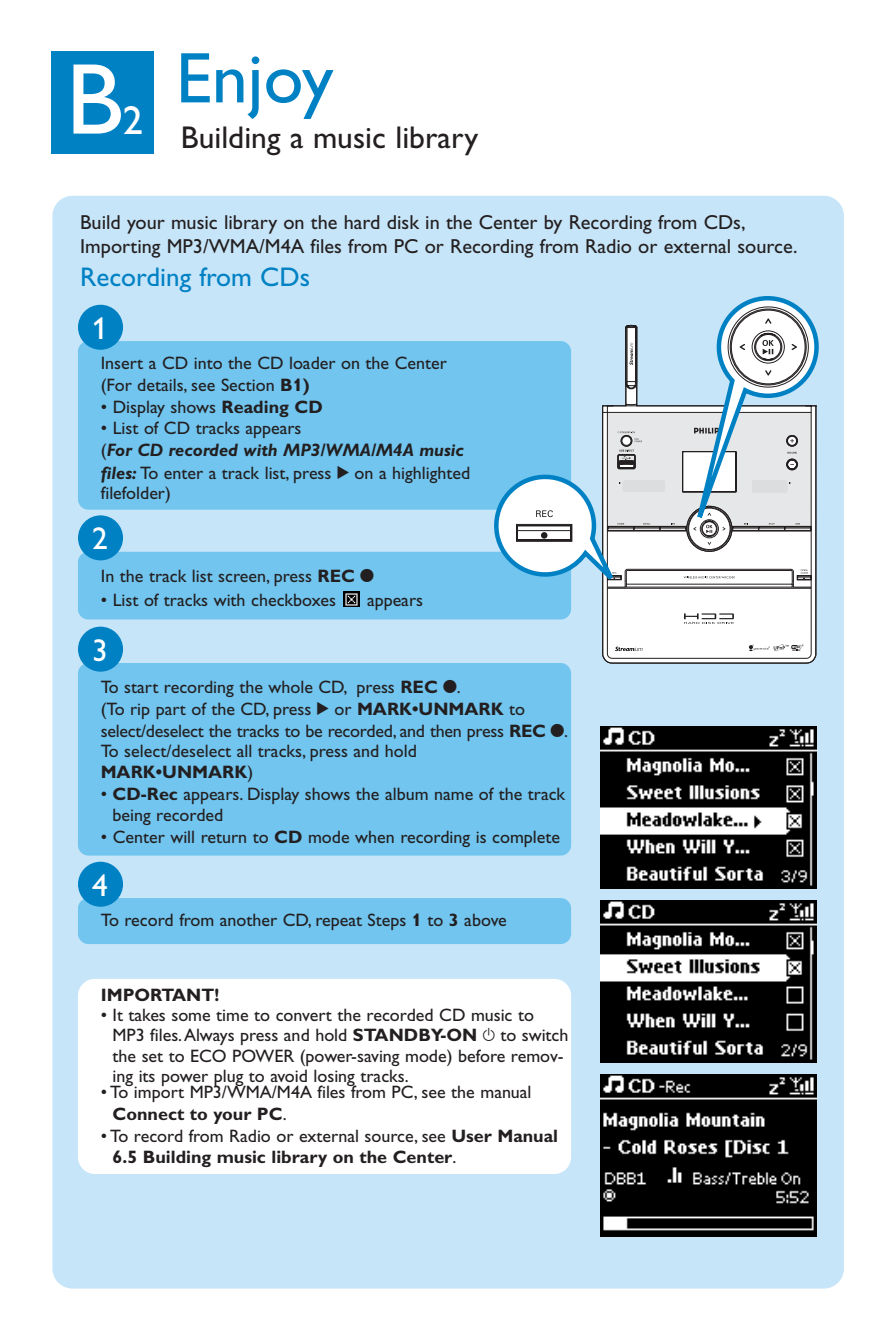
<style>
.page{position:relative;width:894px;height:1339px;background:#fff}
.page>*{position:absolute;margin:0;border:0;box-sizing:border-box;transform-origin:0 0}
.t1{font:101.25px "Gill Alt One";color:#fff}
.t2{font:72px "Gill Alt One";color:#0081c4}
.t3{font:40.5px "Gill Alt One";color:#fff}
.t4{font:31.5px "Gill Alt One";color:#231f20}
.t5{font:31.5px "Gill Alt One";color:#fff}
.t6{font:27px "Gill Alt One";color:#0081c4}
.t7{font:20.25px/24.3px "Gill Alt One";color:#231f20}
.t8{font:18px/21.6px "Gill Alt One";color:#231f20}
.t9{font:700 18px/21.6px "Gill Alt One";color:#231f20}
.t10{font:italic 700 18px/21.6px "Gill Alt One";color:#231f20}
.s1{font-weight:700}
.s2{font-weight:400;font-style:normal}
.s3{font-weight:700;font-style:italic}
.s4{font-family:"Audio Four 4"}
.s5{font-family:"Audio Four 4 B"}
.s6{font-family:"Audio Six 6"}
.s7{font-weight:400}
</style>
<div class="page">
<div style="left:51px;top:51px;width:102px;height:102px;background:#0081c4"></div>
<div style="left:52px;top:196px;width:791px;height:1092px;background:#c7e5f8;border-radius:20px"></div>
<div style="left:78px;top:341px;width:493px;height:169px;background:#71c5ef;border-radius:11px"></div>
<div style="left:78px;top:305px;width:45px;height:45px;background:#0081c4;border-radius:50%"></div>
<div style="left:78px;top:552px;width:493px;height:67px;background:#71c5ef;border-radius:11px"></div>
<div style="left:78px;top:515px;width:45px;height:45px;background:#0081c4;border-radius:50%"></div>
<img style="left:344px;top:592px;width:15px;height:14px">
<div style="left:78px;top:663px;width:493px;height:192px;background:#71c5ef;border-radius:11px"></div>
<div style="left:78px;top:627px;width:45px;height:45px;background:#0081c4;border-radius:50%"></div>
<div style="left:78px;top:898px;width:493px;height:46px;background:#71c5ef;border-radius:11px"></div>
<div style="left:78px;top:862px;width:45px;height:45px;background:#0081c4;border-radius:50%"></div>
<div style="left:78px;top:979px;width:493px;height:195px;background:#fff;border-radius:17px"></div>
<svg style="left:602px;top:405px;width:213px;height:259px"></svg>
<svg style="left:606px;top:580px;width:210px;height:79px;background:#f6f5f5"></svg>
<svg style="left:606px;top:327px;width:65px;height:253px"></svg>
<div style="left:622px;top:480px;width:43px;height:12px;background:#dcddde;border-radius:2px"></div>
<svg style="left:629px;top:343px;width:4px;height:22px"></svg>
<svg style="left:615px;top:647px;width:27px;height:4px"></svg>
<svg style="left:748px;top:644px;width:55px;height:7px"></svg>
<svg style="left:643px;top:523px;width:7px;height:2px"></svg>
<svg style="left:683px;top:613px;width:50px;height:11px"></svg>
<svg style="left:617px;top:431px;width:24px;height:11px"></svg>
<svg style="left:493px;top:450px;width:142px;height:149px"></svg>
<svg style="left:540px;top:532px;width:7px;height:7px"></svg>
<svg style="left:671px;top:296px;width:147px;height:300px"></svg>
<img style="left:600px;top:726px;width:216px;height:162px">
<img style="left:600px;top:1074px;width:216px;height:162px">
<img style="left:600px;top:900px;width:216px;height:162px">
<h1 class="t1" style="left:66px;top:61px;width:59px">B</h1>
<h3 class="t3" style="left:123px;top:105px;width:22px">2</h3>
<h2 class="t2" style="left:176px;top:51px;width:159px">Enjoy</h2>
<h3 class="t4" style="left:181px;top:126px;width:299px">Building a music library</h3>
<p class="t7" style="left:80px;top:212px;width:718px">Build your music library on the hard disk in the Center by Recording from CDs,<br>Importing MP3/WMA/M4A files from PC or Recording from Radio or external source.</p>
<h3 class="t6" style="left:80px;top:267px;width:231px">Recording from CDs</h3>
<h3 class="t5" style="left:92px;top:316px;width:17px">1</h3>
<p class="t8" style="left:101px;top:354px;width:347px">Insert a CD into the CD loader on the Center (For details, see Section <span class="s1">B1)</span></p>
<p class="t8" style="left:101px;top:397px;width:223px">• Display shows <span class="s1">Reading CD</span></p>
<p class="t10" style="left:101px;top:419px;width:364px"><span class="s2">• List of CD tracks appears<br>(</span>For CD recorded with MP3/WMA/M4A music</p>
<p class="t8" style="left:101px;top:465px;width:371px;line-height:20px"><span class="s3">files:</span> To enter a track list, press <span class="s4">2</span> on a highlighted filefolder)</p>
<h3 class="t5" style="left:92px;top:527px;width:17px">2</h3>
<p class="t8" style="left:101px;top:567px;width:274px">In the track list screen, press <span class="s1">REC</span> <span class="s5">0</span></p>
<p class="t8" style="left:101px;top:591px;width:236px">• List of tracks with checkboxes</p>
<p class="t8" style="left:367px;top:591px;width:57px">appears</p>
<h3 class="t5" style="left:92px;top:638px;width:17px">3</h3>
<p class="t8" style="left:101px;top:678px;width:468px">To start recording the whole CD, press <span class="s1">REC</span> <span class="s5">0</span>.<br>(To rip part of the CD, press <span class="s4">2</span> or <span class="s1">MARK•UNMARK</span> to select/deselect the tracks to be recorded, and then press <span class="s1">REC</span> <span class="s5">0</span>.</p>
<p class="t8" style="left:101px;top:741px;width:318px">To select/deselect all tracks, press and hold<br><span class="s1">MARK•UNMARK</span>)</p>
<p class="t8" style="left:112px;top:785px;width:454px;text-indent:-12px">• <span class="s1">CD-Rec</span> appears. Display shows the album name of the track being recorded</p>
<p class="t8" style="left:101px;top:828px;width:460px">• Center will return to <span class="s1">CD</span> mode when recording is complete</p>
<h3 class="t5" style="left:92px;top:873px;width:17px">4</h3>
<p class="t8" style="left:101px;top:911px;width:407px">To record from another CD, repeat Steps <span class="s1">1</span> to <span class="s1">3</span> above</p>
<p class="t9" style="left:101px;top:986px;width:120px">IMPORTANT!</p>
<p class="t8" style="left:112px;top:1007px;width:457px;line-height:20.2px;text-indent:-12px">• It takes some time to convert the recorded CD music to MP3 files.Always press and hold <span class="s1">STANDBY-ON</span> <span class="s6">y</span> to switch the set to ECO POWER (power-saving mode) before remov&shy;ing its power plug to avoid losing tracks.</p>
<p class="t8" style="left:112px;top:1083px;width:420px;text-indent:-12px">• To import MP3/WMA/M4A files from PC, see the manual<br><span class="s1">Connect to your PC</span>.</p>
<p class="t9" style="left:112px;top:1126px;width:447px;text-indent:-12px"><span class="s7">• To record from Radio or external source, see</span> User Manual<br>6.5 Building music library on the Center<span class="s7">.</span></p>
</div>
